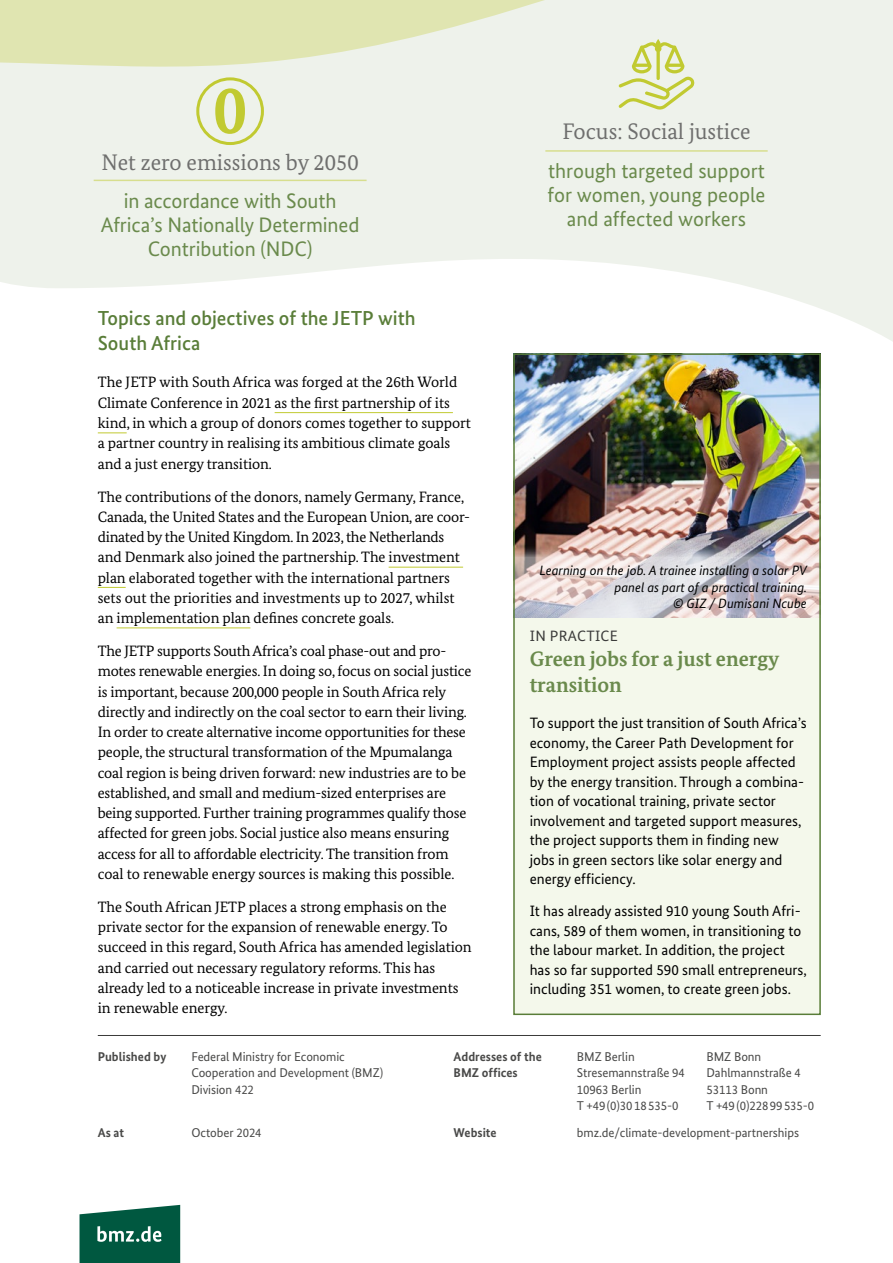
<style>
.page{position:relative;width:893px;height:1263px;background:#fff}
.page>*{position:absolute;margin:0;border:0;box-sizing:border-box;transform-origin:0 0}
.t1{font:700 67.5px "Bundes Serif";color:#c1ca31}
.Absatzformat_1{font:22.5px "Bundes Serif";color:#6f6f6e}
.Absatzformat_4{font:21px/24px "Bundes Sans";letter-spacing:-.005em;color:#6a8a4c;text-align:center}
.Vorlage_Infografik_Copytext{font:700 21px/25.2px "Bundes Serif";color:#6a8a4c}
.bmz_03_Headline_I{font:500 20.25px/25.5px "Bundes Sans";color:#597d38}
.Text{font:15px/20.2px "Bundes Serif";letter-spacing:-.01em;color:#000}
.Text-2{font:15px/19.5px "Bundes Sans";color:#000}
.Vorlage_Infografik_Copytext-2{font:15px "Bundes Sans";letter-spacing:.02em;color:#3b3b3a}
.t2{font:italic 13.5px/16.5px "Bundes Sans";color:#000;text-align:right}
.t3{font:12.75px/16.5px "Bundes Sans";letter-spacing:-.005em;color:#494948}
.t4{font:700 12.75px/16.5px "Bundes Sans";color:#494948}
</style>
<div class="page">
<svg style="left:0;top:0;width:893px;height:342px;fill:#eef2eb"></svg>
<svg style="left:0;top:0;width:772px;height:68px;background:#e6eacb"></svg>
<hr style="left:98px;top:1035px;width:723px;height:1px;background:#3b3b3a">
<svg style="left:80px;top:1205px;width:100px;height:58px;background:#24705b"></svg>
<hr style="left:275px;top:412px;width:178px;height:1px;background:#c1ca31">
<svg style="left:98px;top:432px;width:29px;height:1px"></svg>
<hr style="left:389px;top:567px;width:74px;height:1px;background:#c1ca31">
<svg style="left:98px;top:587px;width:28px;height:1px"></svg>
<hr style="left:117px;top:627px;width:133px;height:1px;background:#c1ca31">
<div style="left:196px;top:77px;width:68px;height:68px;border:3px solid #c1ca31;border-radius:50%"></div>
<hr style="left:94px;top:180px;width:273px;height:1px;background:#c1ca31">
<hr style="left:545px;top:150px;width:223px;height:2px;background:#c1ca31">
<svg style="left:618px;top:39px;width:77px;height:71px;background:#e2e7bc"></svg>
<div style="left:514px;top:396px;width:306px;height:618px;background:#f4f8eb"></div>
<img style="left:516px;top:356px;width:302px;height:189px">
<svg style="left:516px;top:545px;width:302px;height:72px"></svg>
<div style="left:513px;top:353px;width:308px;height:662px;border:2px solid #597d38"></div>
<h1 class="t1" style="left:213px;top:69px;width:35px">0</h1>
<p class="Absatzformat_1" style="left:102px;top:149px;width:258px">Net zero emissions by 2050</p>
<p class="Absatzformat_4" style="left:101px;top:188px;width:260px">in accordance with South<br>Africa’s Nationally Determined<br>Contribution (NDC)</p>
<p class="bmz_03_Headline_I" style="left:98px;top:305px;width:319px">Topics and objectives of the JETP with<br>South Africa</p>
<p class="Text" style="left:98px;top:372px;width:375px">The JETP with South Africa was forged at the 26th World Climate Conference in 2021 as the first partnership of its kind, in which a group of donors comes together to support a partner country in realising its ambitious climate goals and a just energy transition.</p>
<p class="Text" style="left:98px;top:486px;width:372px">The contributions of the donors, namely Germany, France, Canada, the United States and the European Union, are coor&shy;dinated by the United Kingdom. In 2023, the Netherlands and Denmark also joined the partnership. The investment plan elaborated together with the international partners sets out the priorities and investments up to 2027, whilst an implementation plan defines concrete goals.</p>
<p class="Text" style="left:98px;top:641px;width:375px">The JETP supports South Africa’s coal phase-out and pro&shy;motes renewable energies. In doing so, focus on social justice is important, because 200,000 people in South Africa rely directly and indirectly on the coal sector to earn their living.<br>In order to create alternative income opportunities for these people, the structural transformation of the Mpumalanga coal region is being driven forward: new industries are to be established, and small and medium-sized enterprises are being supported. Further training programmes qualify those affected for green jobs. Social justice also means ensuring access for all to affordable electricity. The transition from coal to renewable energy sources is making this possible.</p>
<p class="Text" style="left:98px;top:896px;width:375px">The South African JETP places a strong emphasis on the private sector for the expansion of renewable energy. To succeed in this regard, South Africa has amended legislation and carried out necessary regulatory reforms. This has already led to a noticeable increase in private investments in renewable energy.</p>
<p class="Absatzformat_1" style="left:562px;top:117px;width:190px">Focus: Social justice</p>
<p class="Absatzformat_4" style="left:548px;top:158px;width:219px">through targeted support for women, young people and affected workers</p>
<p class="t2" style="left:540px;top:562px;width:269px">Learning on the job. A trainee installing a solar PV panel as part of a practical training.<br>© GIZ / Dumisani Ncube</p>
<p class="Vorlage_Infografik_Copytext-2" style="left:530px;top:627px;width:90px">IN PRACTICE</p>
<p class="Vorlage_Infografik_Copytext" style="left:530px;top:646px;width:251px">Green jobs for a just energy transition</p>
<p class="Text-2" style="left:530px;top:713px;width:279px">To support the just transition of South Africa’s economy, the Career Path Development for Employment project assists people affected by the energy transition. Through a combina&shy;tion of vocational training, private sector involvement and targeted support measures, the project supports them in finding new jobs in green sectors like solar energy and energy efficiency.</p>
<p class="Text-2" style="left:530px;top:901px;width:279px">It has already assisted 910 young South Afri&shy;cans, 589 of them women, in transitioning to the labour market. In addition, the project has so far supported 590 small entrepreneurs, including 351 women, to create green jobs.</p>
<p class="t4" style="left:98px;top:1048px;width:70px">Published by</p>
<p class="t3" style="left:191px;top:1048px;width:193px">Federal Ministry for Economic<br>Cooperation and Development (BMZ)<br>Division 422</p>
<p class="t4" style="left:454px;top:1048px;width:90px">Addresses of the<br>BMZ offices</p>
<p class="t3" style="left:577px;top:1048px;width:110px">BMZ Berlin<br>Stresemannstraße 94<br>10963 Berlin<br>T +49(0)3018535-0</p>
<p class="t3" style="left:706px;top:1048px;width:109px">BMZ Bonn<br>Dahlmannstraße 4<br>53113 Bonn<br>T +49(0)22899535-0</p>
<p class="t4" style="left:98px;top:1124px;width:28px">As at</p>
<p class="t3" style="left:191px;top:1124px;width:72px">October 2024</p>
<p class="t4" style="left:454px;top:1124px;width:45px">Website</p>
<p class="t3" style="left:577px;top:1124px;width:224px">bmz.de/climate-development-partnerships</p>
</div>
